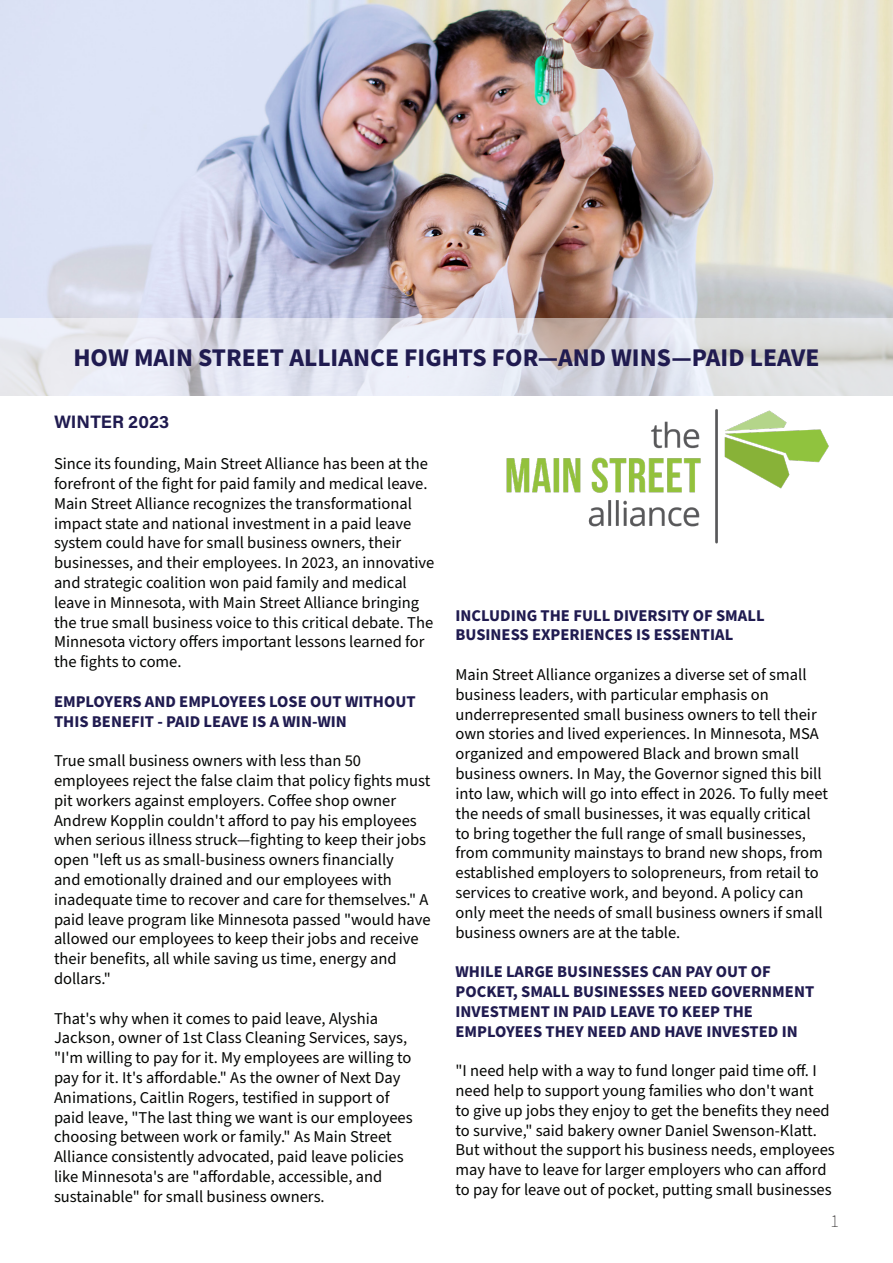
<style>
.page{position:relative;width:893px;height:1263px;background:#fff}
.page>*{position:absolute;margin:0;border:0;box-sizing:border-box;transform-origin:0 0}
.t1{font:700 25.5px "Source Sans Pro";color:#201b50}
.t2{font:700 18px "Acumin Pro";color:#201b50}
.t3{font:200 18px "Source Sans Pro";color:#231f20}
.t4{font:16.5px/19.8px "Source Sans Pro";color:#040503}
.t5{font:700 16.5px/19.8px "Source Sans Pro";color:#201b50}
</style>
<div class="page">
<img style="left:0;top:0;width:893px;height:318px">
<img style="left:506px;top:409px;width:323px;height:135px">
<svg style="left:0;top:318px;width:893px;height:78px;background:#e0e1e8"></svg>
<p class="t1" style="left:73px;top:341px;width:748px">HOW MAIN STREET ALLIANCE FIGHTS FOR—AND WINS—PAID LEAVE</p>
<p class="t2" style="left:54px;top:409px;width:117px">WINTER 2023</p>
<p class="t4" style="left:54px;top:454px;width:382px">Since its founding, Main Street Alliance has been at the forefront of the fight for paid family and medical leave.<br>Main Street Alliance recognizes the transformational impact state and national investment in a paid leave system could have for small business owners, their businesses, and their employees. In 2023, an innovative and strategic coalition won paid family and medical leave in Minnesota, with Main Street Alliance bringing the true small business voice to this critical debate. The Minnesota victory offers important lessons learned for the fights to come.</p>
<p class="t5" style="left:54px;top:692px;width:363px">EMPLOYERS AND EMPLOYEES LOSE OUT WITHOUT<br>THIS BENEFIT - PAID LEAVE IS A WIN-WIN</p>
<p class="t4" style="left:54px;top:751px;width:378px">True small business owners with less than 50 employees reject the false claim that policy fights must pit workers against employers. Coffee shop owner Andrew Kopplin couldn't afford to pay his employees when serious illness struck—fighting to keep their jobs open "left us as small-business owners financially<br>and emotionally drained and our employees with inadequate time to recover and care for themselves." A paid leave program like Minnesota passed "would have allowed our employees to keep their jobs and receive their benefits, all while saving us time, energy and dollars."</p>
<p class="t4" style="left:54px;top:1009px;width:360px">That's why when it comes to paid leave, Alyshia Jackson, owner of 1st Class Cleaning Services, says, "I'm willing to pay for it. My employees are willing to pay for it. It's affordable." As the owner of Next Day Animations, Caitlin Rogers, testified in support of paid leave, "The last thing we want is our employees choosing between work or family." As Main Street Alliance consistently advocated, paid leave policies like Minnesota's are "affordable, accessible, and sustainable" for small business owners.</p>
<p class="t5" style="left:455px;top:606px;width:311px">INCLUDING THE FULL DIVERSITY OF SMALL<br>BUSINESS EXPERIENCES IS ESSENTIAL</p>
<p class="t4" style="left:455px;top:665px;width:374px">Main Street Alliance organizes a diverse set of small business leaders, with particular emphasis on underrepresented small business owners to tell their own stories and lived experiences. In Minnesota, MSA organized and empowered Black and brown small business owners. In May, the Governor signed this bill into law, which will go into effect in 2026. To fully meet the needs of small businesses, it was equally critical to bring together the full range of small businesses, from community mainstays to brand new shops, from established employers to solopreneurs, from retail to services to creative work, and beyond. A policy can only meet the needs of small business owners if small business owners are at the table.</p>
<p class="t5" style="left:455px;top:962px;width:360px">WHILE LARGE BUSINESSES CAN PAY OUT OF POCKET, SMALL BUSINESSES NEED GOVERNMENT INVESTMENT IN PAID LEAVE TO KEEP THE EMPLOYEES THEY NEED AND HAVE INVESTED IN</p>
<p class="t4" style="left:455px;top:1061px;width:381px">"I need help with a way to fund longer paid time off. I need help to support young families who don't want<br>to give up jobs they enjoy to get the benefits they need to survive," said bakery owner Daniel Swenson-Klatt.<br>But without the support his business needs, employees may have to leave for larger employers who can afford to pay for leave out of pocket, putting small businesses</p>
<p class="t3" style="left:830px;top:1209px;width:10px">1</p>
</div>
